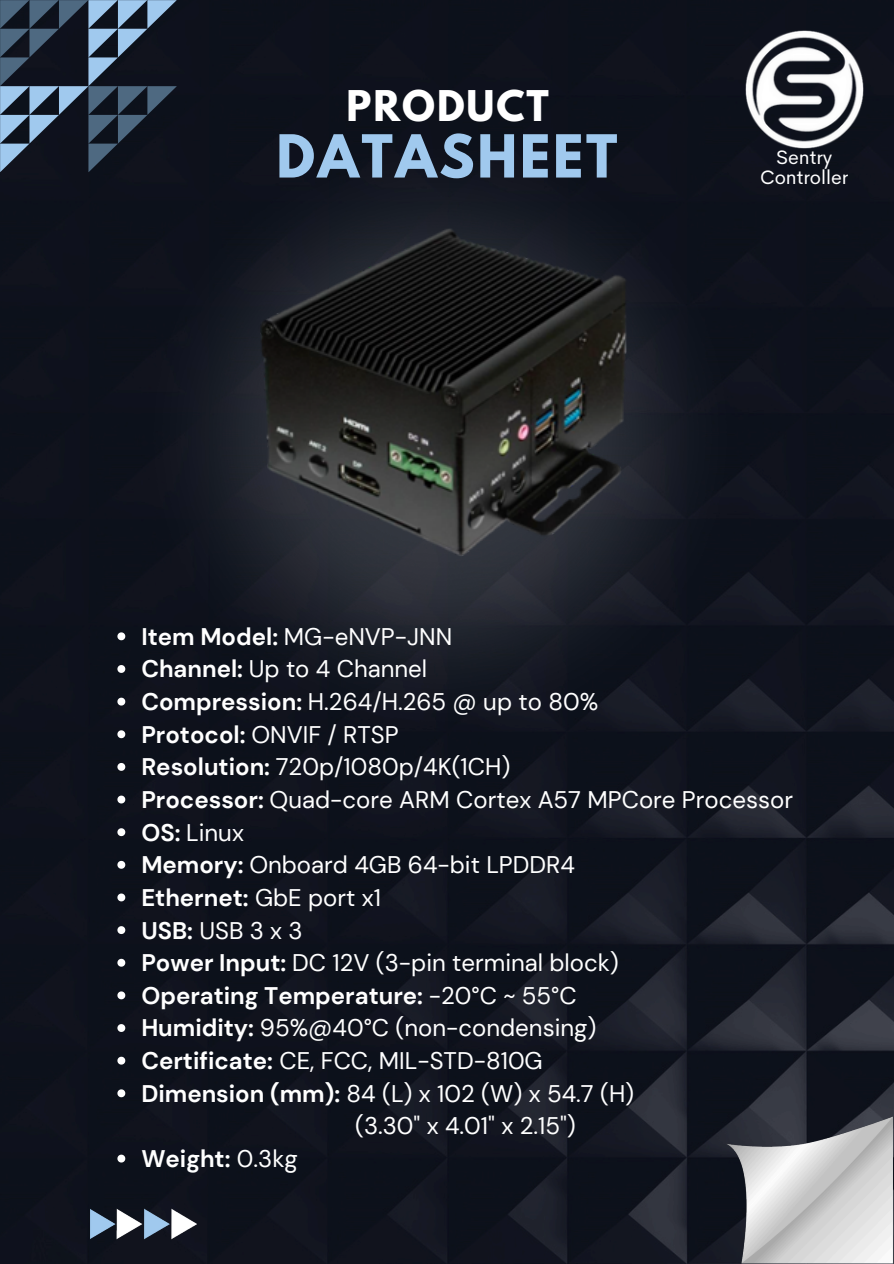
<style>
.page{position:relative;width:894px;height:1264px;background:#fff}
.page>*{position:absolute;margin:0;border:0;box-sizing:border-box;transform-origin:0 0}
.t1{font:700 52.5px "League Spartan";letter-spacing:.05em;color:#a0c9ee}
.t2{font:700 37.5px "League Spartan";letter-spacing:.05em;color:#fff}
.t3{font:24px "DM Sans";color:#fff}
.t4{font:700 24px "DM Sans";color:#fff}
.t5{font:19.5px/20.2px "Cerebri Sans";color:#fff;text-align:center}
.s1{font-weight:700}
.s2{font-weight:400}
</style>
<div class="page">
<img style="left:0;top:0;width:893px;height:1263px">
<img style="left:82px;top:1201px;width:123px;height:45px">
<img style="left:718px;top:1109px;width:175px;height:154px">
<img style="left:121px;top:108px;width:643px;height:651px">
<svg style="left:0;top:0;width:177px;height:172px;background:#303e4f"></svg>
<img style="left:745px;top:30px;width:118px;height:119px">
<svg style="left:117px;top:632px;width:8px;height:8px"></svg>
<svg style="left:117px;top:665px;width:8px;height:8px"></svg>
<svg style="left:117px;top:697px;width:8px;height:8px"></svg>
<svg style="left:117px;top:730px;width:8px;height:8px"></svg>
<svg style="left:117px;top:763px;width:8px;height:7px"></svg>
<svg style="left:117px;top:795px;width:8px;height:8px"></svg>
<svg style="left:117px;top:828px;width:8px;height:8px"></svg>
<svg style="left:117px;top:860px;width:8px;height:8px"></svg>
<svg style="left:117px;top:893px;width:8px;height:8px"></svg>
<svg style="left:117px;top:926px;width:8px;height:8px"></svg>
<svg style="left:117px;top:958px;width:8px;height:8px"></svg>
<svg style="left:117px;top:991px;width:8px;height:8px"></svg>
<svg style="left:117px;top:1024px;width:8px;height:7px"></svg>
<svg style="left:117px;top:1056px;width:8px;height:8px"></svg>
<svg style="left:117px;top:1089px;width:8px;height:8px"></svg>
<svg style="left:117px;top:1154px;width:8px;height:8px"></svg>
<img style="left:244px;top:220px;width:404px;height:351px">
<h1 class="t2" style="left:346px;top:87px;width:204px">PRODUCT</h1>
<p class="t1" style="left:276px;top:130px;width:342px">DATASHEET</p>
<h3 class="t5" style="left:759px;top:147px;width:90px">Sentry<br>Controller</h3>
<p class="t3" style="left:141px;top:621px;width:312px"><span class="s1">Item Model:</span> MG-eNVP-JNN</p>
<p class="t3" style="left:141px;top:653px;width:287px"><span class="s1">Channel:</span> Up to 4 Channel</p>
<p class="t3" style="left:141px;top:686px;width:458px"><span class="s1">Compression:</span> H.264/H.265 @ up to 80%</p>
<p class="t3" style="left:141px;top:719px;width:259px"><span class="s1">Protocol:</span> ONVIF / RTSP</p>
<p class="t3" style="left:141px;top:751px;width:370px"><span class="s1">Resolution:</span> 720p/1080p/4K(1CH)</p>
<p class="t3" style="left:141px;top:784px;width:653px"><span class="s1">Processor:</span> Quad-core ARM Cortex A57 MPCore Processor</p>
<p class="t3" style="left:141px;top:816px;width:104px"><span class="s1">OS:</span> Linux</p>
<p class="t3" style="left:141px;top:849px;width:435px"><span class="s1">Memory:</span> Onboard 4GB 64-bit LPDDR4</p>
<p class="t4" style="left:141px;top:882px;width:241px">Ethernet: <span class="s2">GbE port x1</span></p>
<p class="t3" style="left:141px;top:914px;width:163px"><span class="s1">USB:</span> USB 3 x 3</p>
<p class="t3" style="left:141px;top:947px;width:479px"><span class="s1">Power Input:</span> DC 12V (3-pin terminal block)</p>
<p class="t4" style="left:141px;top:980px;width:437px">Operating Temperature: <span class="s2">-20°C ~ 55°C</span></p>
<p class="t3" style="left:141px;top:1012px;width:456px"><span class="s1">Humidity:</span> 95%@40°C (non-condensing)</p>
<p class="t3" style="left:141px;top:1045px;width:403px"><span class="s1">Certificate:</span> CE, FCC, MIL-STD-810G</p>
<p class="t3" style="left:141px;top:1077px;width:494px"><span class="s1">Dimension (mm):</span> 84 (L) x 102 (W) x 54.7 (H)</p>
<p class="t3" style="left:355px;top:1110px;width:222px">(3.30" x 4.01" x 2.15")</p>
<p class="t4" style="left:141px;top:1143px;width:158px">Weight: <span class="s2">0.3kg</span></p>
</div>
